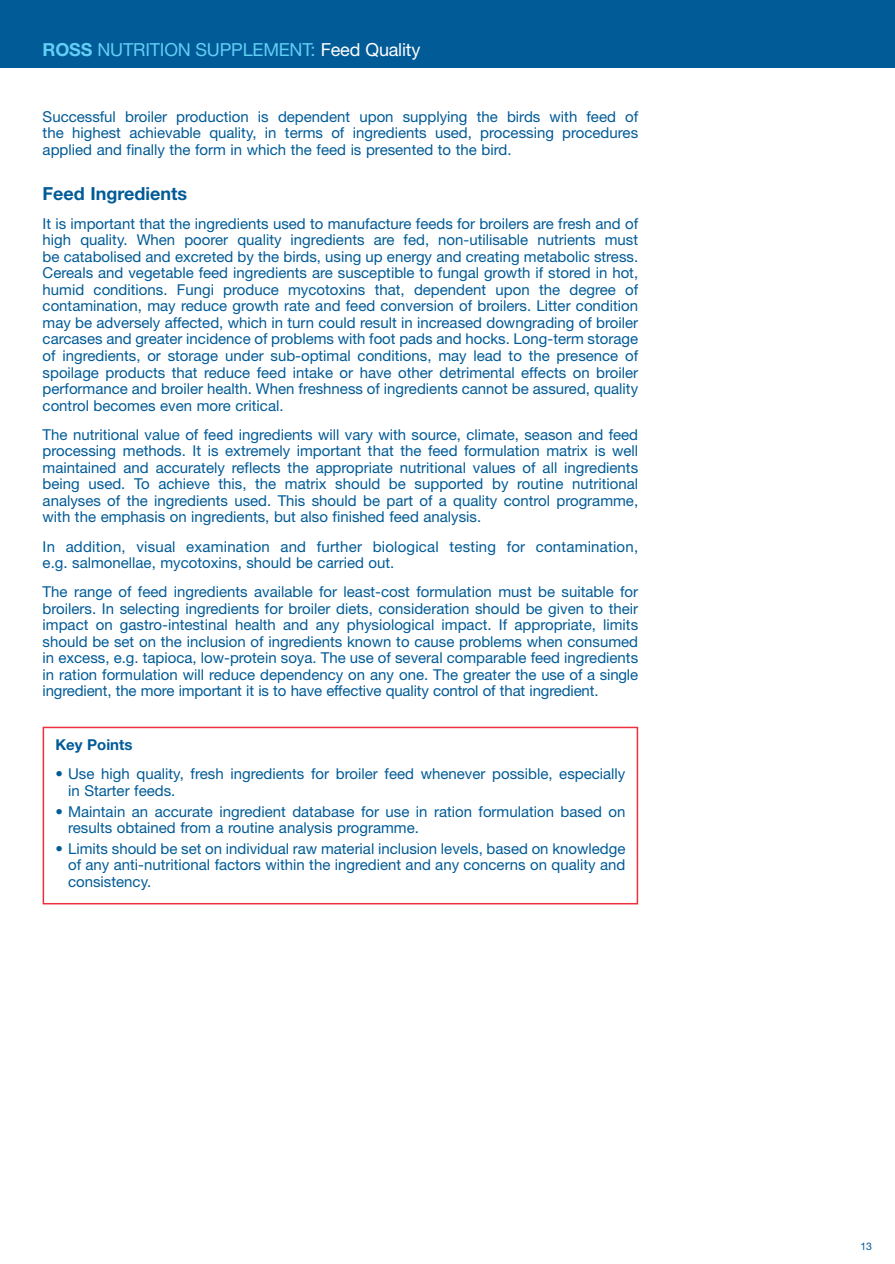
<style>
.page{position:relative;width:895px;height:1264px;background:#fff}
.page>*{position:absolute;margin:0;border:0;box-sizing:border-box;transform-origin:0 0}
.t1{font:18px "Helvetica Neue";letter-spacing:-.01em;color:#62cdf5}
.t2{font:700 18px "Helvetica Neue";color:#005b97}
.t3{font:15px/16.5px "Helvetica Neue";color:#005b97;text-align:justify}
.t4{font:700 15px "Helvetica Neue";color:#005b97}
.t5{font:10.5px "Helvetica Neue";color:#005b97}
.s1{font-weight:700}
.s2{color:#fff}
</style>
<div class="page">
<div style="left:0;top:0;width:895px;height:68px;background:#005b97"></div>
<div style="left:43px;top:726px;width:595px;height:178px;border:2px solid #ee2f3e"></div>
<p class="t1" style="left:43px;top:43px;width:379px"><span class="s1">ROSS</span> NUTRITION SUPPLEMENT: <span class="s2">Feed Quality</span></p>
<p class="t3" style="left:43px;top:109px;width:597px">Successful broiler production is dependent upon supplying the birds with feed of the highest achievable quality, in terms of ingredients used, processing procedures applied and finally the form in which the feed is presented to the bird.</p>
<p class="t2" style="left:43px;top:187px;width:146px">Feed Ingredients</p>
<p class="t3" style="left:43px;top:217px;width:597px">It is important that the ingredients used to manufacture feeds for broilers are fresh and of high quality. When poorer quality ingredients are fed, non-utilisable nutrients must be catabolised and excreted by the birds, using up energy and creating metabolic stress.<br>Cereals and vegetable feed ingredients are susceptible to fungal growth if stored in hot, humid conditions. Fungi produce mycotoxins that, dependent upon the degree of contamination, may reduce growth rate and feed conversion of broilers. Litter condition may be adversely affected, which in turn could result in increased downgrading of broiler carcases and greater incidence of problems with foot pads and hocks. Long-term storage of ingredients, or storage under sub-optimal conditions, may lead to the presence of spoilage products that reduce feed intake or have other detrimental effects on broiler performance and broiler health. When freshness of ingredients cannot be assured, quality control becomes even more critical.</p>
<p class="t3" style="left:43px;top:428px;width:597px">The nutritional value of feed ingredients will vary with source, climate, season and feed processing methods. It is extremely important that the feed formulation matrix is well maintained and accurately reflects the appropriate nutritional values of all ingredients being used. To achieve this, the matrix should be supported by routine nutritional analyses of the ingredients used. This should be part of a quality control programme, with the emphasis on ingredients, but also finished feed analysis.</p>
<p class="t3" style="left:43px;top:539px;width:597px">In addition, visual examination and further biological testing for contamination, e.g. salmonellae, mycotoxins, should be carried out.</p>
<p class="t3" style="left:43px;top:585px;width:597px">The range of feed ingredients available for least-cost formulation must be suitable for broilers. In selecting ingredients for broiler diets, consideration should be given to their impact on gastro-intestinal health and any physiological impact. If appropriate, limits should be set on the inclusion of ingredients known to cause problems when consumed in excess, e.g. tapioca, low-protein soya. The use of several comparable feed ingredients in ration formulation will reduce dependency on any one. The greater the use of a single ingredient, the more important it is to have effective quality control of that ingredient.</p>
<p class="t4" style="left:55px;top:739px;width:79px">Key Points</p>
<p class="t3" style="left:68px;top:767px;width:559px;text-indent:-13px">• Use high quality, fresh ingredients for broiler feed whenever possible, especially in Starter feeds.</p>
<p class="t3" style="left:68px;top:804px;width:559px;text-indent:-13px">• Maintain an accurate ingredient database for use in ration formulation based on results obtained from a routine analysis programme.</p>
<p class="t3" style="left:68px;top:842px;width:559px;text-indent:-13px">• Limits should be set on individual raw material inclusion levels, based on knowledge of any anti-nutritional factors within the ingredient and any concerns on quality and consistency.</p>
<p class="t5" style="left:860px;top:1242px;width:13px">13</p>
</div>
